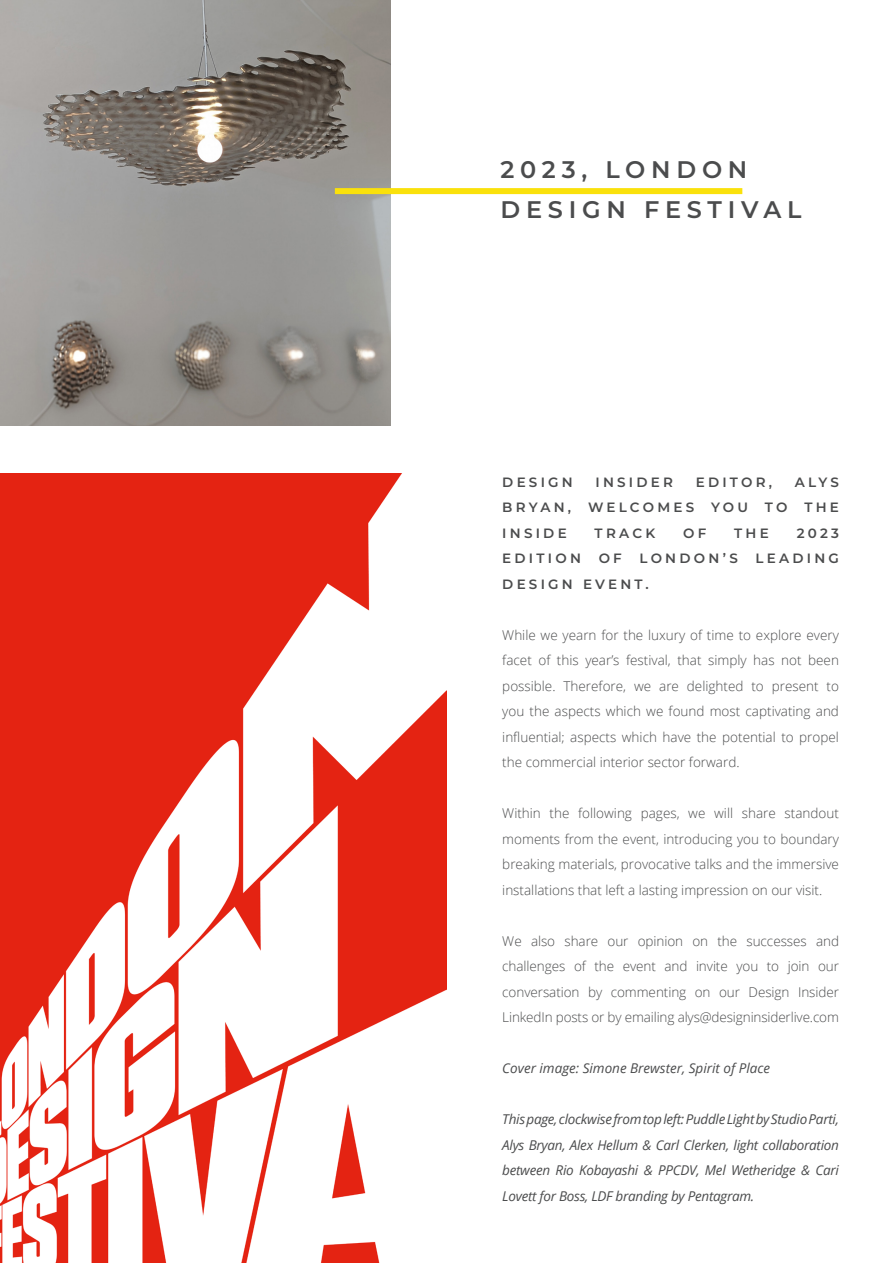
<style>
.page{position:relative;width:893px;height:1263px;background:#fff}
.page>*{position:absolute;margin:0;border:0;box-sizing:border-box;transform-origin:0 0}
.t1{font:600 24px "Montserrat";letter-spacing:.24em;color:#4b4c4d}
.t2{font:300 13.5px/25.5px "Open Sans";color:#4b4c4d;text-align:justify}
.t3{font:italic 13.5px/25.5px "Open Sans";letter-spacing:-.02em;color:#4b4c4d;text-align:justify}
.t4{font:600 13.5px/25.5px "Montserrat";letter-spacing:.24em;color:#4b4c4d;text-align:justify}
.t5{font:italic 13.5px "Open Sans";color:#4b4c4d}
</style>
<div class="page">
<img style="left:0;top:0;width:391px;height:425px">
<div style="left:335px;top:188px;width:407px;height:6px;background:#fae10b"></div>
<img style="left:0;top:474px;width:446px;height:789px">
<p class="t1" style="left:500px;top:152px;width:248px">2023, LONDON</p>
<p class="t1" style="left:500px;top:193px;width:303px">DESIGN FESTIVAL</p>
<p class="t4" style="left:502px;top:468px;width:72px">DESIGN</p>
<p class="t4" style="left:595px;top:468px;width:79px">INSIDER</p>
<p class="t4" style="left:696px;top:468px;width:78px">EDITOR,</p>
<p class="t4" style="left:502px;top:468px;width:338px;text-indent:293px">ALYS BRYAN, WELCOMES YOU TO THE INSIDE</p>
<p class="t4" style="left:595px;top:519px;width:62px">TRACK</p>
<p class="t4" style="left:683px;top:519px;width:25px">OF</p>
<p class="t4" style="left:734px;top:519px;width:36px">THE</p>
<p class="t4" style="left:797px;top:519px;width:44px">2023</p>
<p class="t4" style="left:502px;top:545px;width:80px">EDITION</p>
<p class="t4" style="left:599px;top:545px;width:25px">OF</p>
<p class="t4" style="left:639px;top:545px;width:100px">LONDON’S</p>
<p class="t4" style="left:755px;top:545px;width:85px">LEADING</p>
<p class="t4" style="left:502px;top:570px;width:148px">DESIGN EVENT.</p>
<p class="t2" style="left:502px;top:622px;width:338px">While we yearn for the luxury of time to explore every facet of this year’s festival, that simply has not been possible. Therefore, we are delighted to present to you the aspects which we found most captivating and influential; aspects which have the potential to propel the commercial interior sector forward.</p>
<p class="t2" style="left:502px;top:800px;width:338px">Within the following pages, we will share standout moments from the event, introducing you to boundary breaking materials, provocative talks and the immersive installations that left a lasting impression on our visit.</p>
<p class="t2" style="left:502px;top:928px;width:338px">We also share our opinion on the successes and challenges of the event and invite you to join our conversation by commenting on our Design Insider LinkedIn posts or by emailing alys@designinsiderlive.com</p>
<p class="t5" style="left:502px;top:1059px;width:269px">Cover image: Simone Brewster, Spirit of Place</p>
<p class="t3" style="left:502px;top:1106px;width:338px">This page, clockwise from top left: Puddle Light by Studio Parti, Alys Bryan, Alex Hellum &amp; Carl Clerken, light collaboration between Rio Kobayashi &amp; PPCDV, Mel Wetheridge &amp; Cari Lovett for Boss, LDF branding by Pentagram.</p>
</div>
